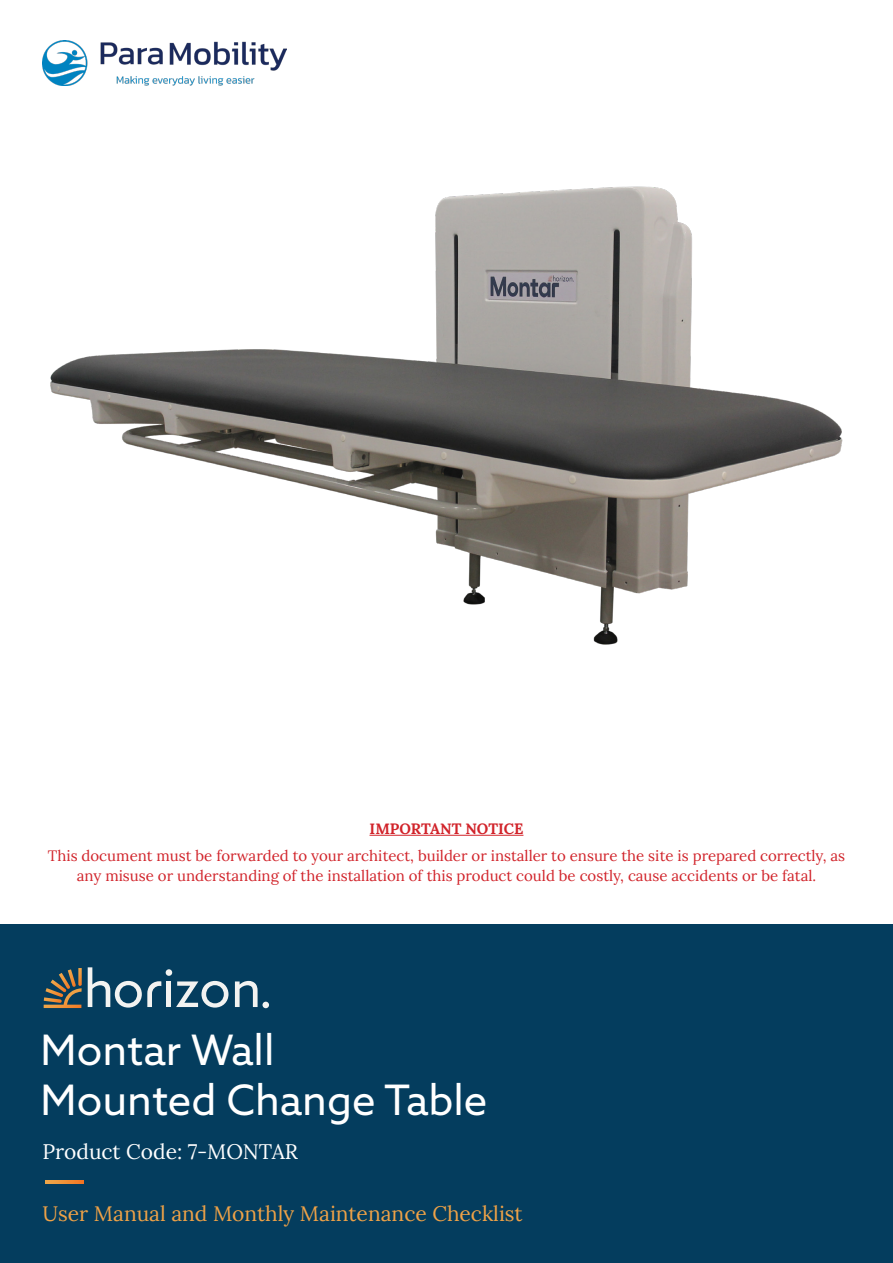
<style>
.page{position:relative;width:893px;height:1263px;background:#fff}
.page>*{position:absolute;margin:0;border:0;box-sizing:border-box;transform-origin:0 0}
.t1{font:42px/50.4px "Azo Sans";color:#fff}
.t2{font:21px "Lora";color:#efa247}
.t3{font:21px "Lora";color:#fff}
.Product_Name___Flyer_Title{font:15px/27px "Lora";color:#d1232a;text-align:center}
.s1{font-weight:700}
</style>
<div class="page">
<div style="left:0;top:925px;width:893px;height:338px;background:#043d5e"></div>
<hr style="left:369px;top:835px;width:154px;height:1px;background:#d1232a">
<svg style="left:44px;top:968px;width:38px;height:40px"></svg>
<svg style="left:88px;top:967px;width:73px;height:40px"></svg>
<div style="left:166px;top:981px;width:5px;height:26px;background:#f3f3f1"></div>
<svg style="left:176px;top:981px;width:52px;height:26px"></svg>
<svg style="left:235px;top:981px;width:23px;height:26px"></svg>
<div style="left:166px;top:969px;width:6px;height:7px;background:#f3f3f1;border-radius:50%"></div>
<div style="left:262px;top:1002px;width:7px;height:6px;background:#f3f3f1;border-radius:50%"></div>
<svg style="left:45px;top:1181px;width:38px;height:3px"></svg>
<img style="left:50px;top:186px;width:793px;height:459px">
<img style="left:43px;top:41px;width:244px;height:45px">
<p class="Product_Name___Flyer_Title" style="left:48px;top:814px;width:799px"><span class="s1">IMPORTANT NOTICE<br></span>This document must be forwarded to your architect, builder or installer to ensure the site is prepared correctly, as</p>
<p class="Product_Name___Flyer_Title" style="left:77px;top:861px;width:741px">any misuse or understanding of the installation of this product could be costly, cause accidents or be fatal.</p>
<p class="t1" style="left:41px;top:1024px;width:448px">Montar Wall<br>Mounted Change Table</p>
<p class="t3" style="left:43px;top:1135px;width:257px">Product Code: 7-MONTAR</p>
<p class="t2" style="left:43px;top:1197px;width:482px">User Manual and Monthly Maintenance Checklist</p>
</div>
